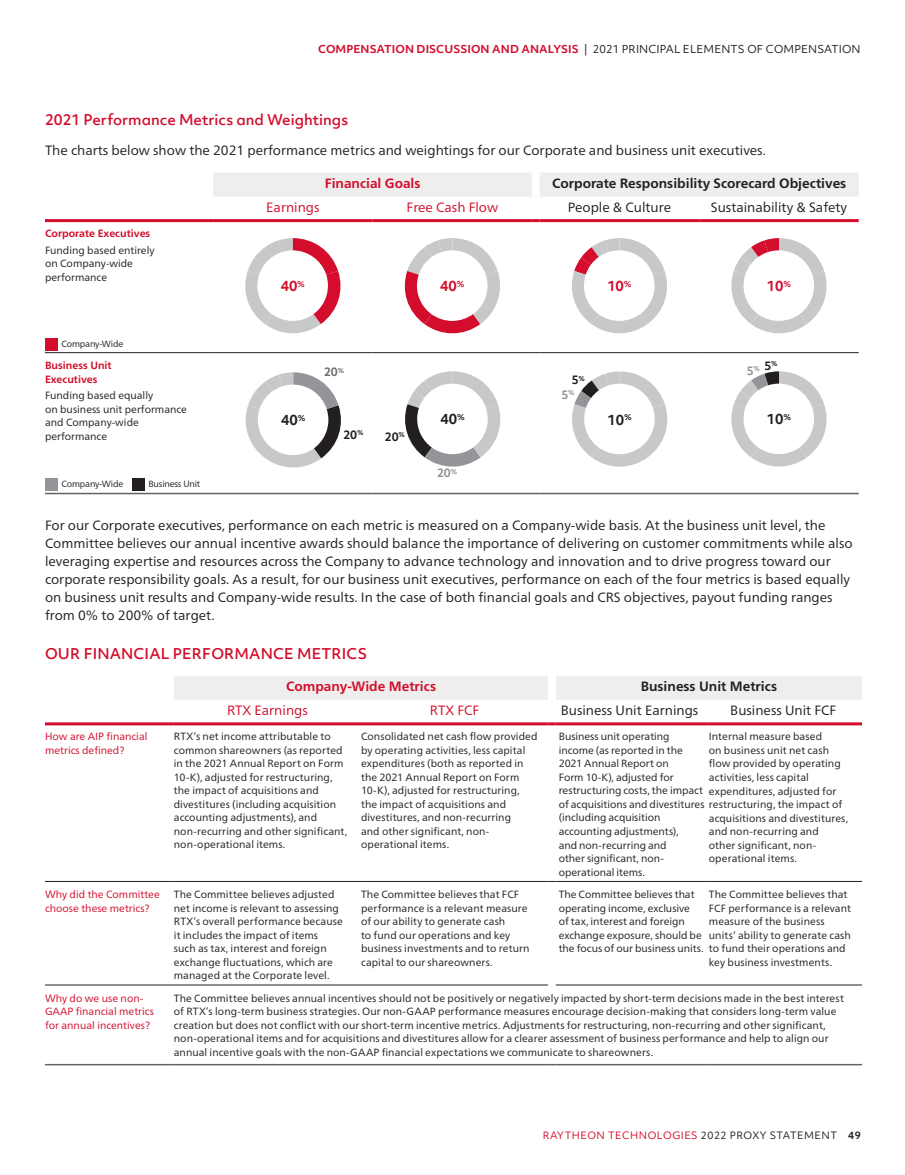
<style>
.page{position:relative;width:905px;height:1175px;background:#fff}
.page>*{position:absolute;margin:0;border:0;box-sizing:border-box;transform-origin:0 0}
.t1{font:500 14.25px "Objektiv Mk 2";letter-spacing:.005em;color:#d30d2b}
.t2{font:13.5px/18px "Neue Frutiger World";color:#231f20}
.t3{font:700 13.5px "Neue Frutiger World";color:#231f20}
.t4{font:13.5px "Neue Frutiger World";color:#d30d2b}
.t5{font:700 13.5px "Neue Frutiger World";color:#d30d2b}
.t6{font:700 13.5px "Objektiv Mk 2";letter-spacing:-.01em;color:#d30d2b}
.t7{font:700 13.5px "Objektiv Mk 2";letter-spacing:-.01em;color:#231f20}
.t8{font:700 11.25px/14.2px "Objektiv Mk 2";color:#231f20}
.t9{font:700 11.25px "Objektiv Mk 2";color:#939598}
.t10{font:700 11.25px "Objektiv Mk 2";color:#6c6d70}
.t11{font:10.5px/13.5px "Neue Frutiger World";letter-spacing:.005em;color:#231f20}
.t12{font:10.5px/13.5px "Neue Frutiger World";color:#d30d2b}
.t13{font:700 10.5px "Objektiv Mk 2";letter-spacing:.01em;color:#d30d2b}
.t14{font:700 10.5px/13.5px "Neue Frutiger World";color:#d30d2b}
.t15{font:10.5px "Objektiv Mk 2";color:#231f20}
.t16{font:9.75px "Objektiv Mk 2";letter-spacing:.05em;color:#d30d2b}
.t17{font:9px "Neue Frutiger World";letter-spacing:-.02em;color:#231f20}
.s1{font-weight:400;color:#231f20}
.s2{color:#939598}
.s3{color:#231f20}
.s4{font-weight:700;color:#231f20}
</style>
<div class="page">
<div style="left:213px;top:173px;width:645px;height:24px;background:#eeeeef"></div>
<hr style="left:45px;top:352px;width:168px;height:1px;background:#231f20">
<hr style="left:45px;top:493px;width:168px;height:1px;background:#636366">
<hr style="left:45px;top:219px;width:168px;height:3px;background:#d30d2b">
<hr style="left:213px;top:219px;width:159px;height:3px;background:#d30d2b">
<hr style="left:699px;top:219px;width:159px;height:3px;background:#d30d2b">
<hr style="left:699px;top:493px;width:159px;height:1px;background:#636366">
<hr style="left:372px;top:219px;width:160px;height:3px;background:#d30d2b">
<svg style="left:532px;top:219px;width:7px;height:3px"></svg>
<hr style="left:539px;top:219px;width:160px;height:3px;background:#d30d2b">
<hr style="left:213px;top:352px;width:159px;height:1px;background:#231f20">
<hr style="left:372px;top:352px;width:160px;height:1px;background:#231f20">
<hr style="left:539px;top:352px;width:160px;height:1px;background:#231f20">
<hr style="left:699px;top:352px;width:159px;height:1px;background:#231f20">
<hr style="left:213px;top:493px;width:159px;height:1px;background:#636366">
<hr style="left:372px;top:493px;width:160px;height:1px;background:#636366">
<hr style="left:539px;top:493px;width:160px;height:1px;background:#636366">
<div style="left:45px;top:338px;width:13px;height:12px;background:#d30d2b"></div>
<svg style="left:245px;top:238px;width:96px;height:96px"></svg>
<svg style="left:404px;top:238px;width:96px;height:96px"></svg>
<svg style="left:572px;top:238px;width:95px;height:96px"></svg>
<svg style="left:731px;top:238px;width:96px;height:96px"></svg>
<div style="left:45px;top:478px;width:13px;height:12px;background:#939598"></div>
<div style="left:132px;top:478px;width:13px;height:12px;background:#231f20"></div>
<svg style="left:245px;top:372px;width:96px;height:96px"></svg>
<svg style="left:405px;top:371px;width:96px;height:96px"></svg>
<svg style="left:572px;top:371px;width:96px;height:96px"></svg>
<svg style="left:731px;top:371px;width:96px;height:96px"></svg>
<hr style="left:45px;top:722px;width:129px;height:3px;background:#d30d2b">
<hr style="left:45px;top:1063px;width:129px;height:2px;background:#636366">
<hr style="left:174px;top:1063px;width:187px;height:2px;background:#636366">
<hr style="left:361px;top:1063px;width:187px;height:2px;background:#636366">
<svg style="left:548px;top:1063px;width:7px;height:2px"></svg>
<hr style="left:555px;top:1063px;width:153px;height:2px;background:#636366">
<hr style="left:708px;top:1063px;width:154px;height:2px;background:#636366">
<hr style="left:45px;top:881px;width:129px;height:1px;background:#231f20">
<svg style="left:174px;top:676px;width:688px;height:309px"></svg>
<hr style="left:708px;top:881px;width:154px;height:1px;background:#231f20">
<hr style="left:45px;top:984px;width:129px;height:1px;background:#231f20">
<p class="t13" style="left:318px;top:42px;width:318px">COMPENSATION DISCUSSION AND ANALYSIS <span class="s1">| 2021 PRINCIPAL</span></p>
<p class="t15" style="left:683px;top:42px;width:16px">ELEMENTS</p>
<p class="t15" style="left:747px;top:42px;width:36px">OF COMPENSATION</p>
<h1 class="t1" style="left:45px;top:109px;width:304px">2021 Performance Metrics and Weightings</h1>
<p class="t2" style="left:45px;top:141px;width:722px">The charts below show the 2021 performance metrics and weightings for our Corporate and business unit executives.</p>
<p class="t5" style="left:325px;top:171px;width:97px">Financial Goals</p>
<p class="t3" style="left:552px;top:171px;width:296px">Corporate Responsibility Scorecard Objectives</p>
<p class="t4" style="left:266px;top:196px;width:55px">Earnings</p>
<p class="t4" style="left:406px;top:196px;width:93px">Free Cash Flow</p>
<p class="t2" style="left:568px;top:198px;width:105px">People &amp; Culture</p>
<p class="t2" style="left:710px;top:198px;width:138px">Sustainability &amp; Safety</p>
<p class="t14" style="left:45px;top:226px;width:107px">Corporate Executives</p>
<p class="t11" style="left:45px;top:243px;width:111px">Funding based entirely on Company-wide performance</p>
<p class="t6" style="left:281px;top:276px;width:26px">40<sup>%</sup></p>
<p class="t6" style="left:440px;top:276px;width:26px">40<sup>%</sup></p>
<p class="t6" style="left:607px;top:276px;width:26px">10<sup>%</sup></p>
<p class="t6" style="left:766px;top:276px;width:26px">10<sup>%</sup></p>
<p class="t17" style="left:61px;top:336px;width:63px">Company-Wide</p>
<p class="t14" style="left:45px;top:358px;width:68px">Business Unit<br>Executives</p>
<p class="t11" style="left:45px;top:389px;width:143px">Funding based equally<br>on business unit performance and Company-wide performance</p>
<p class="t17" style="left:61px;top:476px;width:63px">Company-Wide</p>
<p class="t17" style="left:148px;top:476px;width:53px">Business Unit</p>
<p class="t7" style="left:281px;top:411px;width:26px">40<sup>%</sup></p>
<p class="t10" style="left:324px;top:364px;width:22px">20<sup>%</sup></p>
<p class="t8" style="left:343px;top:427px;width:22px">20<sup>%</sup></p>
<p class="t8" style="left:385px;top:429px;width:22px">20<sup>%</sup></p>
<p class="t7" style="left:440px;top:410px;width:26px">40<sup>%</sup></p>
<p class="t9" style="left:437px;top:465px;width:22px">20<sup>%</sup></p>
<p class="t8" style="left:561px;top:373px;width:25px;text-indent:10px">5<sup>%<br></sup><span class="s2">5</span><sup>%</sup></p>
<p class="t7" style="left:607px;top:410px;width:26px">10<sup>%</sup></p>
<p class="t8" style="left:764px;top:358px;width:15px">5<sup>%</sup></p>
<p class="t9" style="left:746px;top:362px;width:15px">5<sup>%</sup></p>
<p class="t7" style="left:766px;top:410px;width:26px">10<sup>%</sup></p>
<p class="t2" style="left:45px;top:517px;width:809px">For our Corporate executives, performance on each metric is measured on a Company-wide basis. At the business unit level, the Committee believes our annual incentive awards should balance the importance of delivering on customer commitments while also leveraging expertise and resources across the Company to advance technology and innovation and to drive progress toward our corporate responsibility goals. As a result, for our business unit executives, performance on each of the four metrics is based equally on business unit results and Company-wide results. In the case of both financial goals and CRS objectives, payout funding ranges from 0% to 200% of target.</p>
<h1 class="t1" style="left:45px;top:644px;width:324px">OUR FINANCIAL PERFORMANCE METRICS</h1>
<p class="t5" style="left:286px;top:674px;width:151px">Company-Wide Metrics</p>
<p class="t3" style="left:640px;top:674px;width:138px">Business Unit Metrics</p>
<p class="t4" style="left:227px;top:699px;width:82px">RTX Earnings</p>
<p class="t4" style="left:430px;top:699px;width:51px">RTX FCF</p>
<p class="t2" style="left:560px;top:701px;width:139px">Business Unit Earnings</p>
<p class="t2" style="left:730px;top:701px;width:108px">Business Unit FCF</p>
<p class="t12" style="left:45px;top:730px;width:104px">How are AIP financial metrics defined?</p>
<p class="t11" style="left:174px;top:730px;width:175px">RTX’s net income attributable to common shareowners (as reported in the 2021 Annual Report on Form 10-K), adjusted for restructuring, the impact of acquisitions and divestitures (including acquisition accounting adjustments), and non-recurring and other significant, non-operational items.</p>
<p class="t11" style="left:361px;top:730px;width:178px">Consolidated net cash flow provided by operating activities, less capital expenditures (both as reported in the 2021 Annual Report on Form<br>10-K), adjusted for restructuring, the impact of acquisitions and divestitures, and non-recurring<br>and other significant, non&shy;operational items.</p>
<p class="t11" style="left:558px;top:730px;width:285px">Business unit operating<br>income (as reported in the<br>2021 Annual Report on<br>Form 10-K), adjusted for<br>restructuring costs, the impact<br>of acquisitions and divestitures restructuring, the impact of (including acquisition<br>accounting adjustments),<br>and non-recurring and<br>other significant, non-<br>operational items.</p>
<p class="t11" style="left:708px;top:730px;width:133px">Internal measure based<br>on business unit net cash flow provided by operating activities, less capital expenditures, adjusted for</p>
<p class="t11" style="left:708px;top:811px;width:141px">acquisitions and divestitures, and non-recurring and<br>other significant, non&shy;operational items.</p>
<p class="t12" style="left:45px;top:887px;width:116px">Why did the Committee choose these metrics?</p>
<p class="t11" style="left:174px;top:887px;width:170px">The Committee believes adjusted net income is relevant to assessing RTX’s overall performance because it includes the impact of items<br>such as tax, interest and foreign exchange fluctuations, which are managed at the Corporate level.</p>
<p class="t11" style="left:361px;top:887px;width:170px">The Committee believes that FCF performance is a relevant measure of our ability to generate cash<br>to fund our operations and key business investments and to return capital to our shareowners.</p>
<p class="t11" style="left:558px;top:887px;width:146px">The Committee believes that operating income, exclusive<br>of tax, interest and foreign exchange exposure, should be the focus of our business units.</p>
<p class="t11" style="left:709px;top:887px;width:144px">The Committee believes that<br>FCF performance is a relevant measure of the business units’ ability to generate cash to fund their operations and key business investments.</p>
<p class="t12" style="left:45px;top:991px;width:110px">Why do we use non-<br>GAAP financial metrics for annual incentives?</p>
<p class="t11" style="left:174px;top:991px;width:671px">The Committee believes annual incentives should not be positively or negatively impacted by short-term decisions made in the best interest of RTX’s long-term business strategies. Our non-GAAP performance measures encourage decision-making that considers long-term value creation but does not conflict with our short-term incentive metrics. Adjustments for restructuring, non-recurring and other significant, non-operational items and for acquisitions and divestitures allow for a clearer assessment of business performance and help to align our annual incentive goals with the non-GAAP financial expectations we communicate to shareowners.</p>
<p class="t16" style="left:543px;top:1128px;width:319px">RAYTHEON TECHNOLOGIES <span class="s3">2022 PROXY STATEMENT</span> <span class="s4">49</span></p>
</div>
